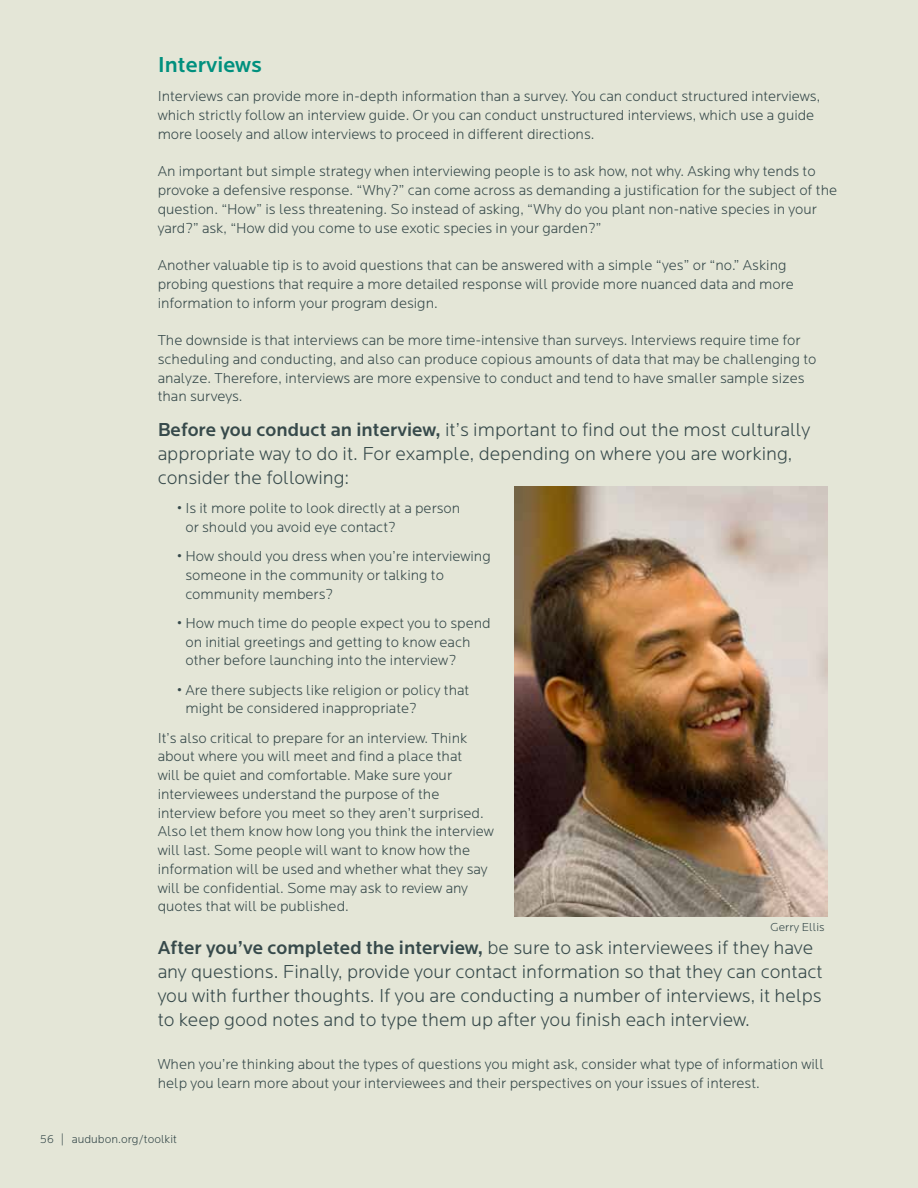
<style>
.page{position:relative;width:918px;height:1188px;background:#e4e6d7}
.page>*{position:absolute;margin:0;border:0;box-sizing:border-box;transform-origin:0 0}
.t1{font:500 22.5px "Locator";color:#00907e}
.t2{font:300 19.5px/24px "Locator";color:#374a4b}
.t3{font:300 15px/18.8px "Locator";color:#374a4b}
.t4{font:300 12px "Locator";color:#374a4b}
.s1{font-weight:500}
</style>
<div class="page">
<img style="left:514px;top:487px;width:314px;height:429px">
<h1 class="t1" style="left:158px;top:52px;width:106px">Interviews</h1>
<p class="t3" style="left:158px;top:87px;width:664px">Interviews can provide more in-depth information than a survey. You can conduct structured interviews, which strictly follow an interview guide. Or you can conduct unstructured interviews, which use a guide more loosely and allow interviews to proceed in different directions.</p>
<p class="t3" style="left:158px;top:162px;width:681px">An important but simple strategy when interviewing people is to ask how, not why. Asking why tends to provoke a defensive response. “Why?” can come across as demanding a justification for the subject of the question. “How” is less threatening. So instead of asking, “Why do you plant non-native species in your yard?” ask, “How did you come to use exotic species in your garden?”</p>
<p class="t3" style="left:158px;top:256px;width:638px">Another valuable tip is to avoid questions that can be answered with a simple “yes” or “no.” Asking probing questions that require a more detailed response will provide more nuanced data and more information to inform your program design.</p>
<p class="t3" style="left:158px;top:331px;width:660px">The downside is that interviews can be more time-intensive than surveys. Interviews require time for scheduling and conducting, and also can produce copious amounts of data that may be challenging to analyze. Therefore, interviews are more expensive to conduct and tend to have smaller sample sizes than surveys.</p>
<h2 class="t2" style="left:158px;top:418px;width:654px"><span class="s1">Before you conduct an interview,</span> it’s important to find out the most culturally appropriate way to do it. For example, depending on where you are working, consider the following:</h2>
<p class="t3" style="left:185px;top:499px;width:276px;text-indent:-8px">• Is it more polite to look directly at a person or should you avoid eye contact?</p>
<p class="t3" style="left:185px;top:547px;width:307px;text-indent:-8px">• How should you dress when you’re interviewing someone in the community or talking to community members?</p>
<p class="t3" style="left:185px;top:614px;width:307px;text-indent:-8px">• How much time do people expect you to spend on initial greetings and getting to know each other before launching into the interview?</p>
<p class="t3" style="left:185px;top:681px;width:286px;text-indent:-8px">• Are there subjects like religion or policy that might be considered inappropriate?</p>
<p class="t3" style="left:158px;top:729px;width:338px">It’s also critical to prepare for an interview. Think about where you will meet and find a place that<br>will be quiet and comfortable. Make sure your interviewees understand the purpose of the interview before you meet so they aren’t surprised.<br>Also let them know how long you think the interview will last. Some people will want to know how the information will be used and whether what they say will be confidential. Some may ask to review any quotes that will be published.</p>
<p class="t2" style="left:158px;top:936px;width:667px"><span class="s1">After you’ve completed the interview,</span> be sure to ask interviewees if they have any questions. Finally, provide your contact information so that they can contact you with further thoughts. If you are conducting a number of interviews, it helps to keep good notes and to type them up after you finish each interview.</p>
<p class="t3" style="left:158px;top:1055px;width:668px">When you’re thinking about the types of questions you might ask, consider what type of information will help you learn more about your interviewees and their perspectives on your issues of interest.</p>
<p class="t4" style="left:771px;top:921px;width:55px">Gerry Ellis</p>
<p class="t4" style="left:40px;top:1133px;width:16px">56</p>
<p class="t4" style="left:61px;top:1132px;width:118px">| audubon.org/toolkit</p>
</div>
